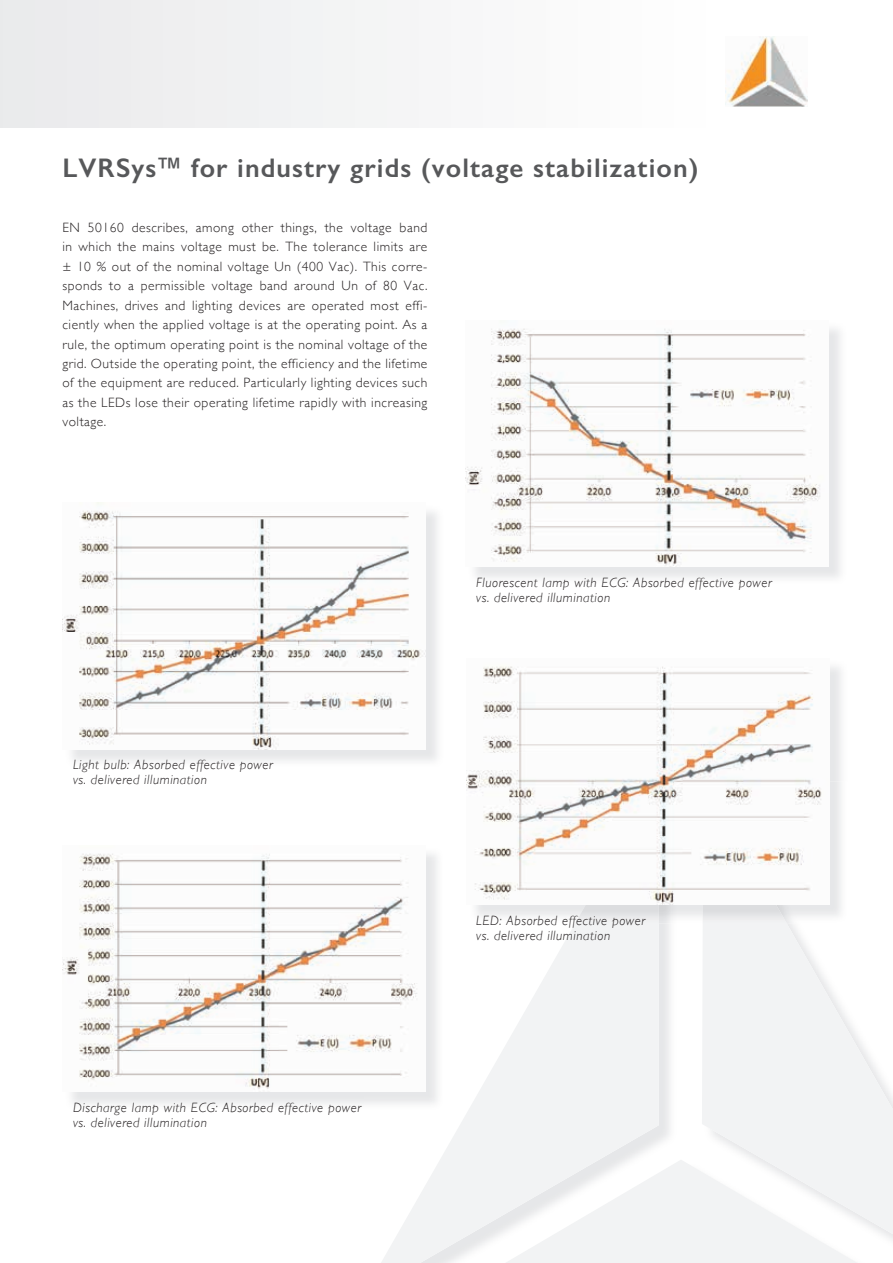
<style>
.page{position:relative;width:893px;height:1263px;background:#fff}
.page>*{position:absolute;margin:0;border:0;box-sizing:border-box;transform-origin:0 0}
.t1{font:600 27px "Gill Sans";letter-spacing:.04em;color:#57585a}
.t2{font:300 13.5px/19.5px "Gill Sans";letter-spacing:.04em;color:#231f20;text-align:justify}
.t3{font:italic 300 13.5px/15px "Gill Sans";letter-spacing:.04em;color:#231f20}
</style>
<div class="page">
<div style="left:0;top:0;width:725px;height:128px;background:#f4f5f5"></div>
<svg style="left:381px;top:779px;width:512px;height:484px;fill:#f2f3f4"></svg>
<img style="left:726px;top:36px;width:82px;height:70px">
<img style="left:62px;top:503px;width:363px;height:246px">
<img style="left:466px;top:322px;width:359px;height:245px">
<img style="left:72px;top:848px;width:372px;height:262px">
<img style="left:62px;top:845px;width:363px;height:247px">
<img style="left:469px;top:667px;width:379px;height:256px">
<img style="left:575px;top:905px;width:212px;height:18px">
<img style="left:467px;top:666px;width:362px;height:239px">
<h1 class="t1" style="left:62px;top:151px;width:637px">LVRSys™ for industry grids (voltage stabilization)</h1>
<p class="t2" style="left:62px;top:217px;width:366px">EN 50160 describes, among other things, the voltage band in which the mains voltage must be. The tolerance limits are ± 10 % out of the nominal voltage Un (400 Vac). This corre&shy;sponds to a permissible voltage band around Un of 80 Vac.<br>Machines, drives and lighting devices are operated most effi&shy;ciently when the applied voltage is at the operating point. As a rule, the optimum operating point is the nominal voltage of the grid. Outside the operating point, the efficiency and the lifetime of the equipment are reduced. Particularly lighting devices such as the LEDs lose their operating lifetime rapidly with increasing voltage.</p>
<p class="t3" style="left:476px;top:575px;width:297px">Fluorescent lamp with ECG: Absorbed effective power vs. delivered illumination</p>
<p class="t3" style="left:73px;top:757px;width:201px">Light bulb: Absorbed effective power vs. delivered illumination</p>
<p class="t3" style="left:476px;top:913px;width:170px">LED: Absorbed effective power vs. delivered illumination</p>
<p class="t3" style="left:73px;top:1100px;width:289px">Discharge lamp with ECG: Absorbed effective power vs. delivered illumination</p>
</div>
